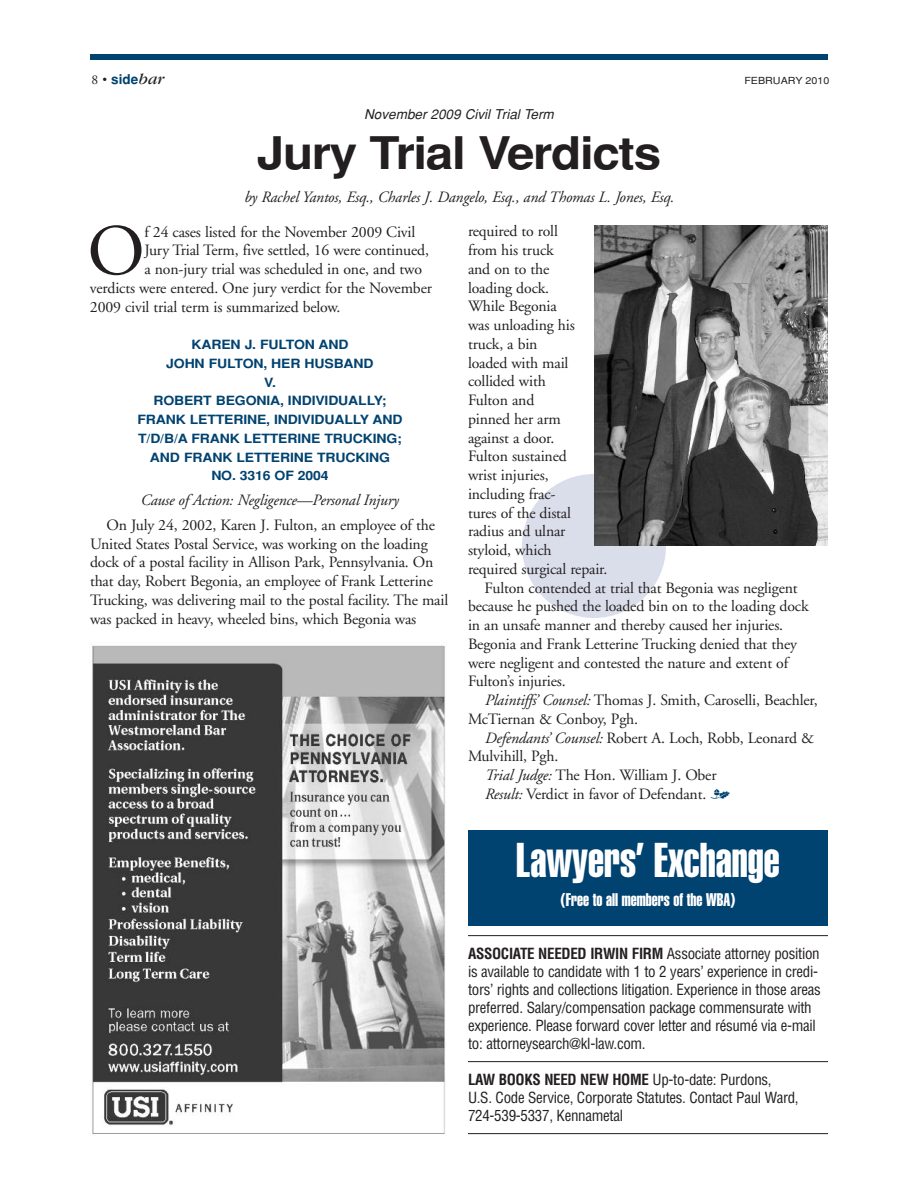
<style>
.page{position:relative;width:918px;height:1188px;background:#fff}
.page>*{position:absolute;margin:0;border:0;box-sizing:border-box;transform-origin:0 0}
.t1{font:72.3px "Adobe Garamond";color:#231f20}
.t2{font:48px "Helvetica Extra Compressed";color:#fff}
.t3{font:700 45px "Helvetica";letter-spacing:-.03em;color:#231f20;scale:1.1 1}
.t4{font:18px "Helvetica Extra Compressed";color:#fff}
.t5{font:15.75px/18.8px "Adobe Garamond";letter-spacing:-.01em;color:#231f20}
.t6{font:italic 15.75px "Adobe Garamond";letter-spacing:-.01em;color:#231f20}
.t7{font:condensed 15px/18px "Helvetica";letter-spacing:-.02em;color:#231f20}
.t8{font:italic 13.5px "Helvetica";color:#231f20}
.t9{font:700 13.5px "Helvetica";color:#004270}
.t10{font:700 12.75px/18.8px "Helvetica";letter-spacing:-.01em;color:#004270;text-align:center;scale:1.1 1}
.t11{font:9.75px "Helvetica";color:#231f20;scale:1.1 1}
.s1{font-family:"Adobe Garamond";font-weight:400;color:#231f20}
.s2{font-weight:400;color:#231f20}
.s3{font-family:"Garamond";font-weight:400;font-style:italic;font-size:16.5px;color:#231f20}
.s4{font-style:italic}
.s5{font-family:"Type Embellishments One Let Plain";color:#004270}
.s6{font-weight:700}
</style>
<div class="page">
<div style="left:522px;top:474px;width:144px;height:144px;background:#dadeea;border-radius:50%"></div>
<div style="left:90px;top:54px;width:738px;height:6px;background:#004270"></div>
<img style="left:92px;top:645px;width:353px;height:489px">
<img style="left:594px;top:225px;width:234px;height:321px">
<div style="left:468px;top:830px;width:360px;height:96px;background:#004270"></div>
<hr style="left:468px;top:935px;width:360px;height:1px;background:#231f20">
<hr style="left:468px;top:1061px;width:360px;height:1px;background:#231f20">
<hr style="left:468px;top:1133px;width:360px;height:1px;background:#231f20">
<p class="t9" style="left:92px;top:72px;width:74px"><span class="s1">8</span> <span class="s2">•</span> side<span class="s3">bar</span></p>
<p class="t11" style="left:744px;top:75px;width:79px">FEBRUARY 2010</p>
<p class="t8" style="left:364px;top:107px;width:191px">November 2009 Civil Trial Term</p>
<h3 class="t3" style="left:257px;top:127px;width:369px">Jury Trial Verdicts</h3>
<p class="t6" style="left:244px;top:191px;width:431px">by Rachel Yantos, Esq., Charles J. Dangelo, Esq., and Thomas L. Jones, Esq.</p>
<h1 class="t1" style="left:87px;top:222px;width:59px">O</h1>
<p class="t5" style="left:144px;top:224px;width:273px">f 24 cases listed for the November 2009 Civil</p>
<p class="t5" style="left:144px;top:242px;width:286px">Jury Trial Term, five settled, 16 were continued,</p>
<p class="t5" style="left:144px;top:261px;width:279px">a non-jury trial was scheduled in one, and two</p>
<p class="t5" style="left:90px;top:280px;width:343px">verdicts were entered. One jury verdict for the November</p>
<p class="t5" style="left:90px;top:299px;width:252px">2009 civil trial term is summarized below.</p>
<p class="t10" style="left:137px;top:335px;width:243px">KAREN J. FULTON AND<br>JOHN FULTON, HER HUSBAND<br>V.<br>ROBERT BEGONIA, INDIVIDUALLY;<br>FRANK LETTERINE, INDIVIDUALLY AND<br>T/D/B/A FRANK LETTERINE TRUCKING;<br>AND FRANK LETTERINE TRUCKING<br>NO. 3316 OF 2004</p>
<p class="t6" style="left:140px;top:494px;width:260px">Cause of Action: Negligence—Personal Injury</p>
<p class="t5" style="left:90px;top:517px;width:360px;text-indent:17px">On July 24, 2002, Karen J. Fulton, an employee of the United States Postal Service, was working on the loading dock of a postal facility in Allison Park, Pennsylvania. On that day, Robert Begonia, an employee of Frank Letterine Trucking, was delivering mail to the postal facility. The mail was packed in heavy, wheeled bins, which Begonia was</p>
<p class="t5" style="left:468px;top:223px;width:91px">required to roll</p>
<p class="t5" style="left:468px;top:242px;width:87px">from his truck</p>
<p class="t5" style="left:468px;top:261px;width:83px">and on to the</p>
<p class="t5" style="left:468px;top:280px;width:83px">loading dock.</p>
<p class="t5" style="left:468px;top:298px;width:90px">While Begonia</p>
<p class="t5" style="left:468px;top:317px;width:108px">was unloading his</p>
<p class="t5" style="left:468px;top:336px;width:71px">truck, a bin</p>
<p class="t5" style="left:468px;top:355px;width:102px">loaded with mail</p>
<p class="t5" style="left:468px;top:373px;width:79px">collided with</p>
<p class="t5" style="left:468px;top:392px;width:68px">Fulton and</p>
<p class="t5" style="left:468px;top:411px;width:94px">pinned her arm</p>
<p class="t5" style="left:468px;top:430px;width:88px">against a door.</p>
<p class="t5" style="left:468px;top:448px;width:100px">Fulton sustained</p>
<p class="t5" style="left:468px;top:467px;width:82px">wrist injuries,</p>
<p class="t5" style="left:468px;top:486px;width:89px">including frac-</p>
<p class="t5" style="left:468px;top:505px;width:105px">tures of the distal</p>
<p class="t5" style="left:468px;top:523px;width:99px">radius and ulnar</p>
<p class="t5" style="left:468px;top:542px;width:85px">styloid, which</p>
<p class="t5" style="left:468px;top:561px;width:141px">required surgical repair.</p>
<p class="t5" style="left:485px;top:580px;width:315px">Fulton contended at trial that Begonia was negligent</p>
<p class="t5" style="left:468px;top:598px;width:342px">because he pushed the loaded bin on to the loading dock</p>
<p class="t5" style="left:468px;top:617px;width:317px">in an unsafe manner and thereby caused her injuries.</p>
<p class="t5" style="left:468px;top:636px;width:331px">Begonia and Frank Letterine Trucking denied that they</p>
<p class="t5" style="left:468px;top:655px;width:322px">were negligent and contested the nature and extent of</p>
<p class="t5" style="left:468px;top:673px;width:99px">Fulton’s injuries.</p>
<p class="t5" style="left:485px;top:692px;width:335px"><span class="s4">Plaintiffs’ Counsel:</span> Thomas J. Smith, Caroselli, Beachler,</p>
<p class="t5" style="left:468px;top:711px;width:172px">McTiernan &amp; Conboy, Pgh.</p>
<p class="t5" style="left:485px;top:730px;width:331px"><span class="s4">Defendants’ Counsel:</span> Robert A. Loch, Robb, Leonard &amp;</p>
<p class="t5" style="left:468px;top:748px;width:92px">Mulvihill, Pgh.</p>
<p class="t5" style="left:485px;top:767px;width:234px"><span class="s4">Trial Judge:</span> The Hon. William J. Ober</p>
<p class="t5" style="left:485px;top:786px;width:248px"><span class="s4">Result:</span> Verdict in favor of Defendant. <span class="s5">-</span></p>
<h2 class="t2" style="left:516px;top:843px;width:265px">Lawyers’ Exchange</h2>
<p class="t4" style="left:561px;top:893px;width:176px">(Free to all members of the WBA)</p>
<p class="t7" style="left:468px;top:945px;width:354px"><span class="s6">ASSOCIATE NEEDED IRWIN FIRM</span> Associate attorney position is available to candidate with 1 to 2 years’ experience in credi&shy;tors’ rights and collections litigation. Experience in those areas preferred. Salary/compensation package commensurate with experience. Please forward cover letter and résumé via e-mail to: attorneysearch@kl-law.com.</p>
<p class="t7" style="left:468px;top:1071px;width:332px"><span class="s6">LAW BOOKS NEED NEW HOME</span> Up-to-date: Purdons,<br>U.S. Code Service, Corporate Statutes. Contact Paul Ward,<br>724-539-5337, Kennametal</p>
</div>
